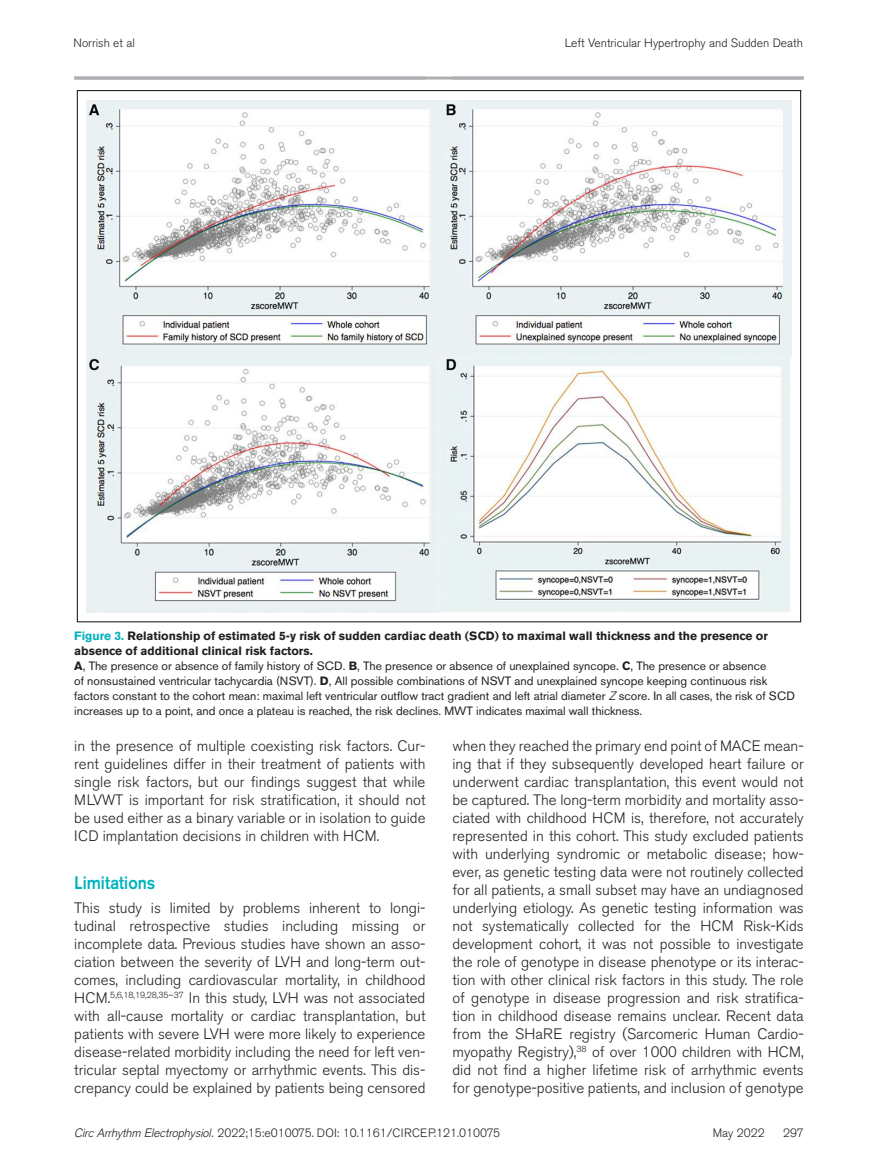
<style>
.page{position:relative;width:878px;height:1175px;background:#fff}
.page>*{position:absolute;margin:0;border:0;box-sizing:border-box;transform-origin:0 0}
.t1{font:500 18px "Akzidenz Grotesk BE";color:#00b3bd;scale:.9 1}
.t2{font:300 15px/18px "Akzidenz Grotesk BE";color:#231f20;text-align:justify}
.t3{font:12px/15px "Akzidenz Grotesk BE";color:#231f20}
.t4{font:300 12px "Akzidenz Grotesk BE";color:#231f20}
.s1{font-weight:700;color:#00b3bd}
.s2{font-weight:700}
.s3{font-family:"Akzidenz Grotesk";font-weight:300;font-style:italic}
.s4{font-family:"Akzidenz Grotesk";font-style:italic}
</style>
<div class="page">
<hr style="left:74px;top:76px;width:729px;height:4px;background:#b9babe">
<svg style="left:76px;top:90px;width:725px;height:533px"></svg>
<p class="t4" style="left:74px;top:36px;width:63px">Norrish et al</p>
<p class="t4" style="left:564px;top:36px;width:240px">Left Ventricular Hypertrophy and Sudden Death</p>
<p class="t3" style="left:74px;top:628px;width:722px"><span class="s1">Figure 3.</span> <span class="s2">Relationship of estimated 5-y risk of sudden cardiac death (SCD) to maximal wall thickness and the presence or absence of additional clinical risk factors.<br>A</span>, The presence or absence of family history of SCD. <span class="s2">B</span>, The presence or absence of unexplained syncope. <span class="s2">C</span>, The presence or absence<br>of nonsustained ventricular tachycardia (NSVT). <span class="s2">D</span>, All possible combinations of NSVT and unexplained syncope keeping continuous risk factors constant to the cohort mean: maximal left ventricular outflow tract gradient and left atrial diameter <span class="s3">Z</span> score. In all cases, the risk of SCD increases up to a point, and once a plateau is reached, the risk declines. MWT indicates maximal wall thickness.</p>
<p class="t2" style="left:74px;top:736px;width:352px">in the presence of multiple coexisting risk factors. Cur&shy;rent guidelines differ in their treatment of patients with single risk factors, but our findings suggest that while MLVWT is important for risk stratification, it should not be used either as a binary variable or in isolation to guide ICD implantation decisions in children with HCM.</p>
<p class="t1" style="left:74px;top:871px;width:92px">Limitations</p>
<p class="t2" style="left:74px;top:898px;width:353px">This study is limited by problems inherent to longi&shy;tudinal retrospective studies including missing or incomplete data. Previous studies have shown an asso&shy;ciation between the severity of LVH and long-term out&shy;comes, including cardiovascular mortality, in childhood HCM.<sup>5,6,18,19,28,35–37</sup> In this study, LVH was not associated with all-cause mortality or cardiac transplantation, but patients with severe LVH were more likely to experience disease-related morbidity including the need for left ven&shy;tricular septal myectomy or arrhythmic events. This dis&shy;crepancy could be explained by patients being censored</p>
<p class="t2" style="left:452px;top:736px;width:353px">when they reached the primary end point of MACE mean&shy;ing that if they subsequently developed heart failure or underwent cardiac transplantation, this event would not be captured. The long-term morbidity and mortality asso&shy;ciated with childhood HCM is, therefore, not accurately represented in this cohort. This study excluded patients with underlying syndromic or metabolic disease; how&shy;ever, as genetic testing data were not routinely collected for all patients, a small subset may have an undiagnosed underlying etiology. As genetic testing information was not systematically collected for the HCM Risk-Kids development cohort, it was not possible to investigate the role of genotype in disease phenotype or its interac&shy;tion with other clinical risk factors in this study. The role of genotype in disease progression and risk stratifica&shy;tion in childhood disease remains unclear. Recent data from the SHaRE registry (Sarcomeric Human Cardio&shy;myopathy Registry),<sup>38</sup> of over 1000 children with HCM, did not find a higher lifetime risk of arrhythmic events for genotype-positive patients, and inclusion of genotype</p>
<p class="t4" style="left:74px;top:1126px;width:427px"><span class="s4">Circ Arrhythm Electrophysiol.</span> 2022;15:e010075. DOI: 10.1161/CIRCEP.121.010075</p>
<p class="t4" style="left:712px;top:1126px;width:53px">May 2022</p>
<p class="t4" style="left:783px;top:1126px;width:22px">297</p>
</div>
